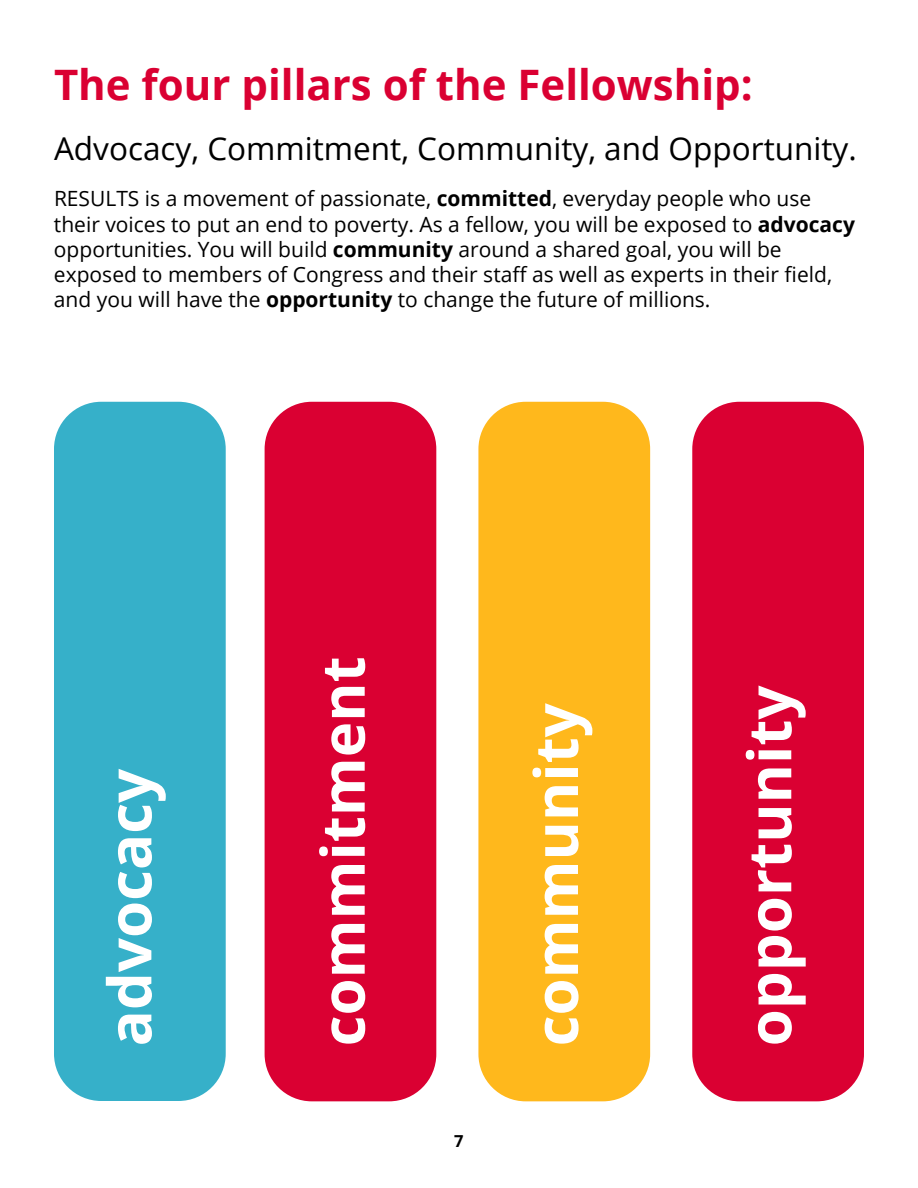
<style>
.page{position:relative;width:918px;height:1188px;background:#fff}
.page>*{position:absolute;margin:0;border:0;box-sizing:border-box;transform-origin:0 0}
.t1{font:700 60px "Open Sans";color:#fff}
.t2{font:700 42px "Open Sans";color:#da0032}
.t3{font:31.5px "Open Sans";color:#000}
.t4{font:21px/25.2px "Open Sans";color:#000}
.t5{font:700 16.5px "Open Sans";color:#000}
.s1{font-weight:700}
</style>
<div class="page">
<div style="left:54px;top:402px;width:172px;height:699px;background:#36b0c9;border-radius:47px"></div>
<div style="left:265px;top:402px;width:171px;height:699px;background:#da0032;border-radius:47px"></div>
<div style="left:478px;top:402px;width:172px;height:699px;background:#ffb81c;border-radius:47px"></div>
<div style="left:692px;top:402px;width:172px;height:699px;background:#da0032;border-radius:47px"></div>
<h2 class="t2" style="left:54px;top:55px;width:700px">The four pillars of the Fellowship:</h2>
<h3 class="t3" style="left:54px;top:127px;width:804px">Advocacy, Commitment, Community, and Opportunity.</h3>
<p class="t4" style="left:54px;top:186px;width:803px">RESULTS is a movement of passionate, <span class="s1">committed</span>, everyday people who use their voices to put an end to poverty. As a fellow, you will be exposed to <span class="s1">advocacy </span>opportunities. You will build <span class="s1">community</span> around a shared goal, you will be exposed to members of Congress and their staff as well as experts in their field, and you will have the <span class="s1">opportunity</span> to change the future of millions.</p>
<h1 class="t1" style="left:87px;top:1046px;width:279px;rotate:-90deg">advocacy</h1>
<h1 class="t1" style="left:301px;top:1046px;width:391px;rotate:-90deg">commitment</h1>
<p class="t5" style="left:454px;top:1129px;width:11px">7</p>
<h1 class="t1" style="left:514px;top:1046px;width:345px;rotate:-90deg">community</h1>
<h1 class="t1" style="left:727px;top:1046px;width:362px;rotate:-90deg">opportunity</h1>
</div>
